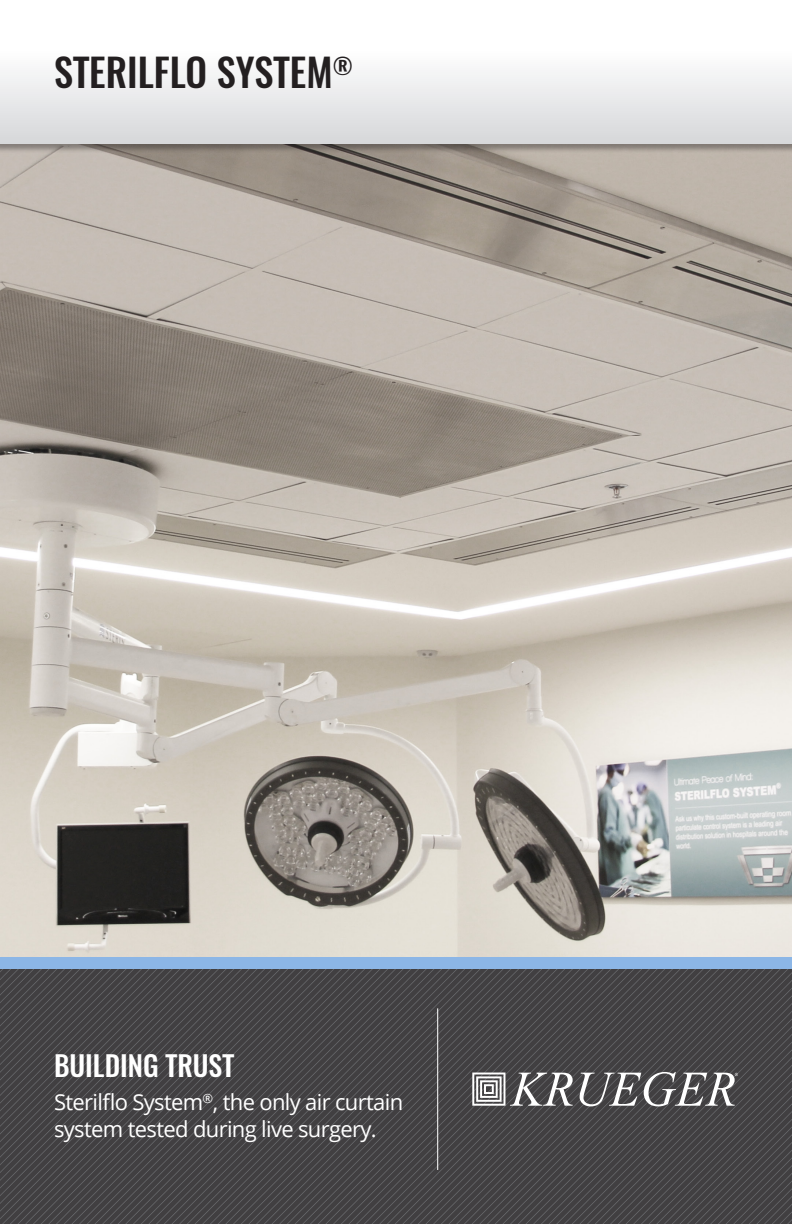
<style>
.page{position:relative;width:792px;height:1224px;background:#fff}
.page>*{position:absolute;margin:0;border:0;box-sizing:border-box;transform-origin:0 0}
.t1{font:500 38.6px "Oswald";color:#231f20}
.t2{font:500 28px "Oswald";color:#fff}
.t3{font:22px/26.4px "Open Sans";letter-spacing:-.03em;color:#fff}
</style>
<div class="page">
<img style="left:0;top:153px;width:792px;height:804px">
<img style="left:0;top:968px;width:792px;height:256px">
<div style="left:0;top:957px;width:792px;height:11px;background:#8cb6e6"></div>
<hr style="left:437px;top:1008px;width:1px;height:162px;background:#fff">
<svg style="left:472px;top:1073px;width:101px;height:33px"></svg>
<svg style="left:580px;top:1072px;width:158px;height:34px"></svg>
<div style="left:0;top:0;width:792px;height:153px;background:#231f20;opacity:.4"></div>
<div style="left:0;top:0;width:792px;height:144px;background:linear-gradient(to bottom,#fff,#dbdcde)"></div>
<h1 class="t1" style="left:54px;top:45px;width:300px">STERILFLO SYSTEM<sup>®</sup></h1>
<p class="t2" style="left:54px;top:1046px;width:182px">BUILDING TRUST</p>
<p class="t3" style="left:54px;top:1088px;width:351px">Sterilflo System<sup>®</sup>, the only air curtain system tested during live surgery.</p>
</div>
